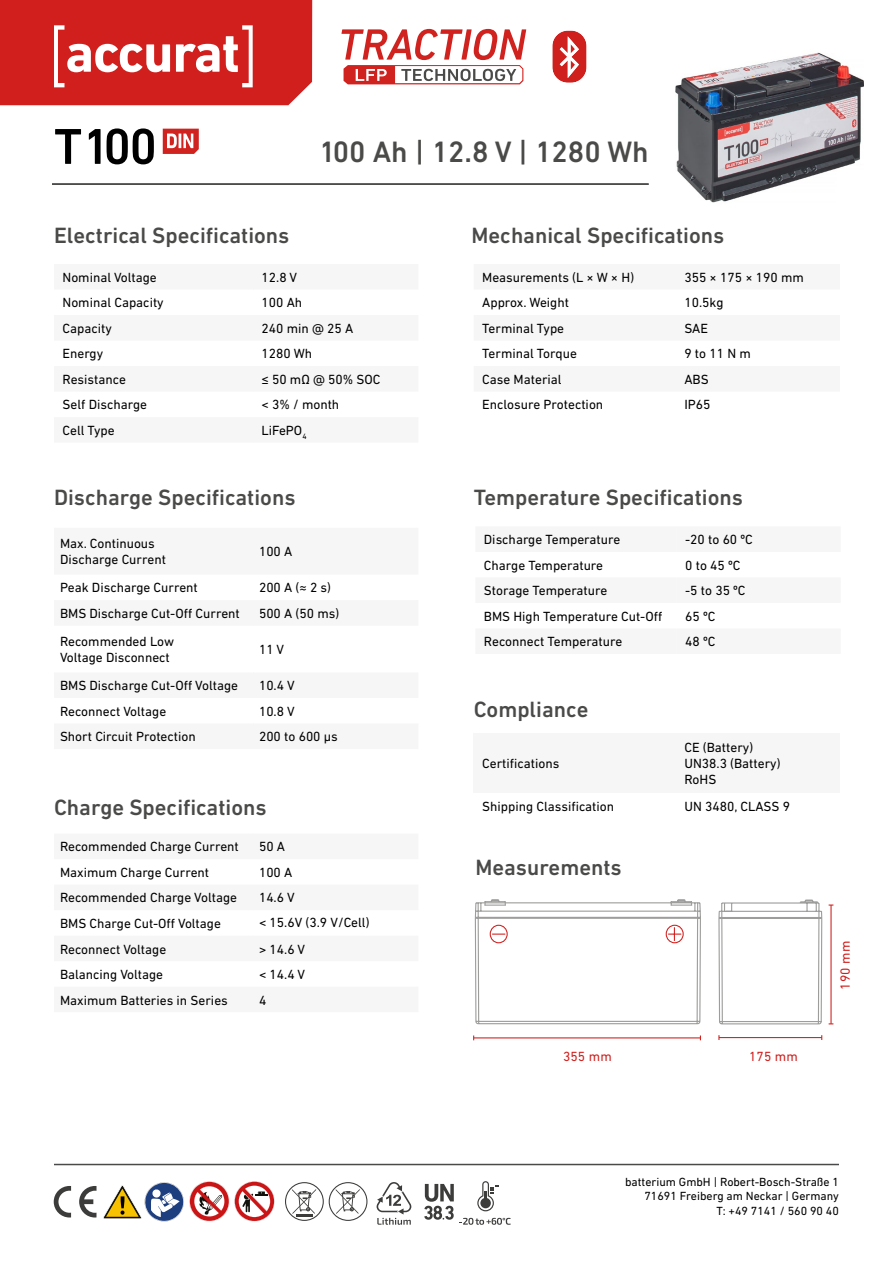
<style>
.page{position:relative;width:893px;height:1263px;background:#fff}
.page>*{position:absolute;margin:0;border:0;box-sizing:border-box;transform-origin:0 0}
.t1{font:500 51.15px "DIN Next LT Pro";color:#000}
.t2{font:500 30px "DIN Next LT Pro";color:#4a4a49}
.t3{font:500 22.5px "DIN Next LT Pro";color:#4a4a49}
.t4{font:13.5px/25.5px "DIN Next LT Pro";color:#000}
.t5{font:13.5px "DIN Next LT Pro";letter-spacing:.01em;color:#d01f1d}
.t6{font:12px/14.2px "DIN Next LT Pro";color:#000;text-align:right}
</style>
<div class="page">
<hr style="left:54px;top:1164px;width:785px;height:1px;background:#4a4a49">
<svg style="left:0;top:0;width:312px;height:105px"></svg>
<svg style="left:341px;top:29px;width:185px;height:55px"></svg>
<div style="left:474px;top:733px;width:203px;height:60px;background:#f6f6f6"></div>
<svg style="left:285px;top:1182px;width:82px;height:39px"></svg>
<svg style="left:54px;top:1186px;width:17px;height:31px"></svg>
<svg style="left:79px;top:1186px;width:18px;height:31px"></svg>
<svg style="left:377px;top:1182px;width:34px;height:43px"></svg>
<svg style="left:103px;top:1181px;width:171px;height:40px"></svg>
<svg style="left:424px;top:1181px;width:87px;height:44px"></svg>
<hr style="left:52px;top:183px;width:597px;height:2px;background:#4a4a49">
<div style="left:676px;top:733px;width:164px;height:60px;background:#f6f6f6"></div>
<svg style="left:552px;top:30px;width:35px;height:53px"></svg>
<svg style="left:163px;top:129px;width:36px;height:25px"></svg>
<img style="left:675px;top:52px;width:188px;height:151px">
<hr style="left:474px;top:1037px;width:226px;height:1px;background:#d01f1d">
<hr style="left:830px;top:905px;width:2px;height:119px;background:#d01f1d">
<hr style="left:719px;top:1037px;width:103px;height:1px;background:#d01f1d">
<svg style="left:718px;top:899px;width:105px;height:126px"></svg>
<svg style="left:474px;top:899px;width:227px;height:126px"></svg>
<hr style="left:484px;top:904px;width:22px;height:2px;background:#9d9d9c">
<h1 class="t1" style="left:54px;top:117px;width:105px">T100</h1>
<h2 class="t2" style="left:319px;top:134px;width:331px">100 Ah | 12.8 V | 1280 Wh</h2>
<h3 class="t3" style="left:54px;top:222px;width:237px">Electrical Specifications</h3>
<h3 class="t3" style="left:472px;top:222px;width:254px">Mechanical Specifications</h3>
<p class="t4" style="left:63px;top:264px;width:103px">Nominal Voltage<br>Nominal Capacity<br>Capacity<br>Energy<br>Resistance<br>Self Discharge<br>Cell Type</p>
<p class="t4" style="left:482px;top:264px;width:153px">Measurements (L × W × H)<br>Approx. Weight<br>Terminal Type<br>Terminal Torque<br>Case Material<br>Enclosure Protection</p>
<p class="t4" style="left:261px;top:264px;width:121px">12.8 V<br>100 Ah<br>240 min @ 25 A<br>1280 Wh<br>≤ 50 mΩ @ 50% SOC &lt; 3% / month<br>LiFePO<sub>4</sub></p>
<p class="t4" style="left:684px;top:264px;width:121px">355 × 175 × 190 mm<br>10.5kg<br>SAE<br>9 to 11 N m<br>ABS<br>IP65</p>
<h3 class="t3" style="left:54px;top:485px;width:243px">Discharge Specifications</h3>
<p class="t4" style="left:60px;top:535px;width:107px;line-height:16.2px">Max. Continuous<br>Discharge Current</p>
<p class="t4" style="left:60px;top:575px;width:181px">Peak Discharge Current<br>BMS Discharge Cut-Off Current</p>
<p class="t4" style="left:60px;top:633px;width:116px;line-height:16.2px">Recommended Low<br>Voltage Disconnect</p>
<p class="t4" style="left:60px;top:673px;width:180px">BMS Discharge Cut-Off Voltage<br>Reconnect Voltage<br>Short Circuit Protection</p>
<p class="t4" style="left:259px;top:539px;width:35px">100 A</p>
<p class="t4" style="left:259px;top:575px;width:82px">200 A (≈ 2 s)<br>500 A (50 ms)</p>
<p class="t4" style="left:259px;top:637px;width:27px">11 V</p>
<p class="t4" style="left:259px;top:673px;width:80px">10.4 V<br>10.8 V<br>200 to 600 μs</p>
<h3 class="t3" style="left:54px;top:794px;width:214px">Charge Specifications</h3>
<p class="t4" style="left:60px;top:834px;width:180px">Recommended Charge Current<br>Maximum Charge Current<br>Recommended Charge Voltage<br>BMS Charge Cut-Off Voltage<br>Reconnect Voltage<br>Balancing Voltage<br>Maximum Batteries in Series</p>
<p class="t4" style="left:259px;top:834px;width:112px">50 A<br>100 A<br>14.6 V<br>&lt; 15.6V (3.9 V/Cell) &gt; 14.6 V<br>&lt; 14.4 V<br>4</p>
<h3 class="t3" style="left:474px;top:485px;width:271px">Temperature Specifications</h3>
<p class="t4" style="left:484px;top:527px;width:180px">Discharge Temperature<br>Charge Temperature<br>Storage Temperature<br>BMS High Temperature Cut-Off<br>Reconnect Temperature</p>
<h3 class="t3" style="left:474px;top:696px;width:116px">Compliance</h3>
<p class="t4" style="left:482px;top:751px;width:79px">Certifications</p>
<p class="t4" style="left:482px;top:793px;width:134px">Shipping Classification</p>
<h3 class="t3" style="left:475px;top:854px;width:148px">Measurements</h3>
<p class="t4" style="left:685px;top:527px;width:69px">-20 to 60 ºC<br>0 to 45 ºC -5 to 35 ºC<br>65 ºC<br>48 ºC</p>
<p class="t4" style="left:684px;top:739px;width:98px;line-height:16.2px">CE (Battery)<br>UN38.3 (Battery)<br>RoHS</p>
<p class="t4" style="left:684px;top:793px;width:107px">UN 3480, CLASS 9</p>
<p class="t5" style="left:563px;top:1048px;width:50px">355 mm</p>
<p class="t5" style="left:749px;top:1048px;width:50px">175 mm</p>
<p class="t5" style="left:837px;top:990px;width:50px;rotate:-90deg">190 mm</p>
<p class="t6" style="left:625px;top:1175px;width:215px">batterium GmbH | Robert-Bosch-Straße 1<br>71691 Freiberg am Neckar | Germany<br>T: +49 7141 / 560 90 40</p>
</div>
